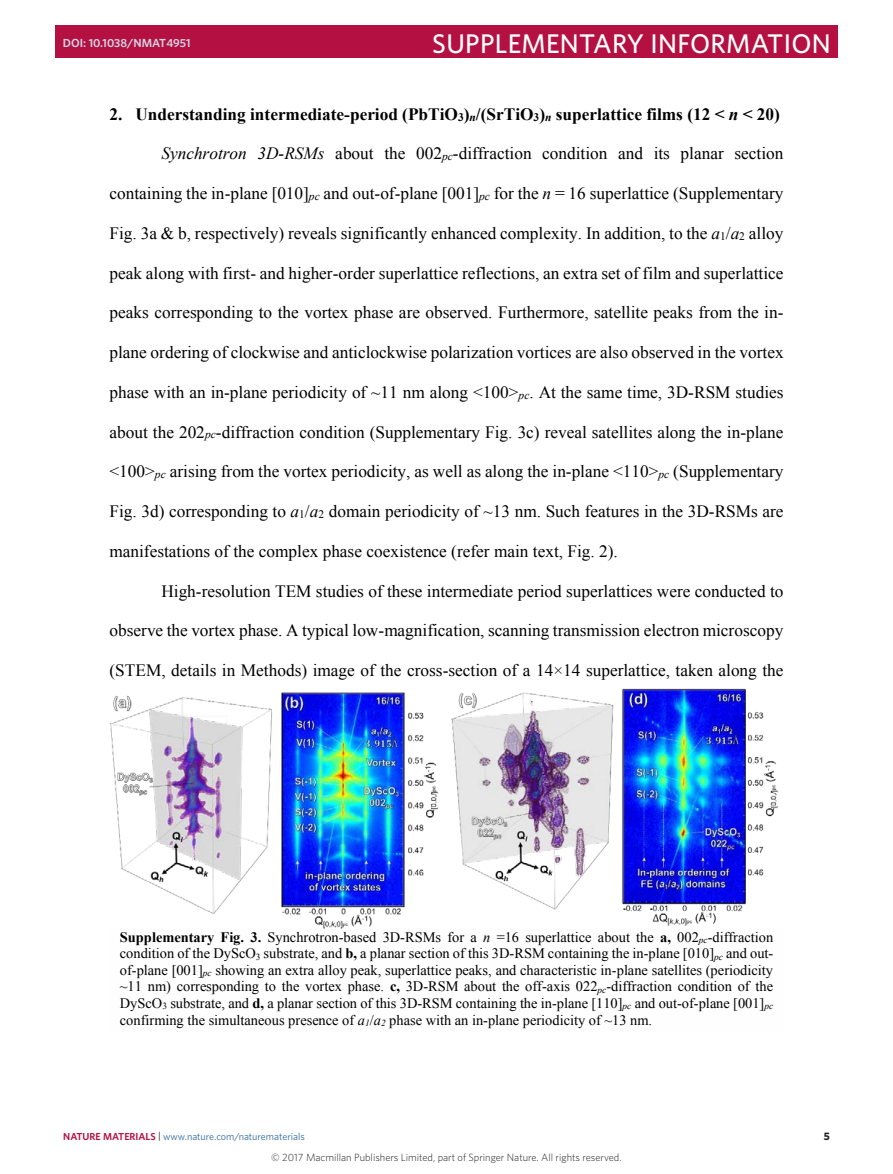
<style>
.page{position:relative;width:893px;height:1174px;background:#fff}
.page>*{position:absolute;margin:0;border:0;box-sizing:border-box;transform-origin:0 0}
.t1{font:500 27px "Whitney";letter-spacing:.01em;color:#fff}
.t2{font:17.25px "Times New Roman";color:#000}
.t3{font:700 17.25px "Times New Roman";color:#000}
.t4{font:14.4px/16.6px "Times New Roman";color:#000;text-align:justify}
.t5{font:600 11.7px "Whitney";color:#cfd4e4}
.t6{font:700 10.8px "Whitney";color:#231f20}
.t7{font:300 10.5px "Whitney";color:#231f20}
.t8{font:10.2px "Whitney";color:#316a9f}
.s1{font-style:italic}
.s2{font-style:italic;font-size:11.55px}
.s3{font-size:11.55px}
.s4{font-weight:700}
.s5{font-weight:600;color:#b41142}
.s6{color:#231f20}
</style>
<div class="page">
<div style="left:56px;top:25px;width:782px;height:33px;background:#b41142"></div>
<img style="left:110px;top:688px;width:668px;height:240px">
<p class="t5" style="left:63px;top:35px;width:129px">DOI: 10.1038/NMAT4951</p>
<h1 class="t1" style="left:432px;top:25px;width:400px">SUPPLEMENTARY INFORMATION</h1>
<p class="t3" style="left:109px;top:102px;width:672px">2. Understanding intermediate-period (PbTiO<sub>3</sub>)<sub>n</sub>/(SrTiO<sub>3</sub>)<sub>n</sub> superlattice films (12 &lt; <span class="s1">n</span> &lt; 20)</p>
<p class="t2" style="left:161px;top:142px;width:623px"><span class="s1">Synchrotron 3D-RSMs</span> about the 002<span class="s2">pc</span>-diffraction condition and its planar section</p>
<p class="t2" style="left:109px;top:182px;width:675px">containing the in-plane [010]<span class="s2">pc</span> and out-of-plane [001]<span class="s2">pc</span> for the <span class="s1">n</span> = 16 superlattice (Supplementary</p>
<p class="t2" style="left:110px;top:221px;width:675px">Fig. 3a &amp; b, respectively) reveals significantly enhanced complexity. In addition, to the <span class="s1">a</span><span class="s3">1</span>/<span class="s1">a</span><span class="s3">2</span> alloy</p>
<p class="t2" style="left:110px;top:261px;width:675px">peak along with first- and higher-order superlattice reflections, an extra set of film and superlattice</p>
<p class="t2" style="left:110px;top:301px;width:675px">peaks corresponding to the vortex phase are observed. Furthermore, satellite peaks from the in-</p>
<p class="t2" style="left:110px;top:341px;width:676px">plane ordering of clockwise and anticlockwise polarization vortices are also observed in the vortex</p>
<p class="t2" style="left:110px;top:380px;width:675px">phase with an in-plane periodicity of ~11 nm along &lt;100&gt;<span class="s2">pc</span>. At the same time, 3D-RSM studies</p>
<p class="t2" style="left:110px;top:420px;width:675px">about the 202<span class="s2">pc</span>-diffraction condition (Supplementary Fig. 3c) reveal satellites along the in-plane</p>
<p class="t2" style="left:110px;top:460px;width:676px">&lt;100&gt;<span class="s2">pc</span> arising from the vortex periodicity, as well as along the in-plane &lt;110&gt;<span class="s2">pc</span> (Supplementary</p>
<p class="t2" style="left:110px;top:500px;width:675px">Fig. 3d) corresponding to <span class="s1">a</span><span class="s3">1</span>/<span class="s1">a</span><span class="s3">2</span> domain periodicity of ~13 nm. Such features in the 3D-RSMs are</p>
<p class="t2" style="left:110px;top:539px;width:510px">manifestations of the complex phase coexistence (refer main text, Fig. 2).</p>
<p class="t2" style="left:161px;top:579px;width:624px">High-resolution TEM studies of these intermediate period superlattices were conducted to</p>
<p class="t2" style="left:110px;top:619px;width:675px">observe the vortex phase. A typical low-magnification, scanning transmission electron microscopy</p>
<p class="t2" style="left:110px;top:659px;width:675px">(STEM, details in Methods) image of the cross-section of a 14×14 superlattice, taken along the</p>
<p class="t4" style="left:120px;top:928px;width:655px"><span class="s4">Supplementary Fig. 3.</span> Synchrotron-based 3D-RSMs for a <span class="s1">n</span> =16 superlattice about the <span class="s4">a,</span> 002<sub>pc</sub>-diffraction condition of the DyScO<sub>3</sub> substrate, and <span class="s4">b,</span> a planar section of this 3D-RSM containing the in-plane [010]<sub>pc</sub> and out&shy;of-plane [001]<sub>pc</sub> showing an extra alloy peak, superlattice peaks, and characteristic in-plane satellites (periodicity ~11 nm) corresponding to the vortex phase. <span class="s4">c,</span> 3D-RSM about the off-axis 022<sub>pc</sub>-diffraction condition of the DyScO<sub>3</sub> substrate, and <span class="s4">d,</span> a planar section of this 3D-RSM containing the in-plane [110]<sub>pc</sub> and out-of-plane [001]<sub>pc </sub>confirming the simultaneous presence of <span class="s1">a</span><sub>1</sub>/<span class="s1">a</span><sub>2</sub> phase with an in-plane periodicity of ~13 nm.</p>
<p class="t8" style="left:63px;top:1129px;width:243px"><span class="s5">NATURE MATERIALS</span> <span class="s6">|</span> www.nature.com/naturematerials</p>
<p class="t6" style="left:824px;top:1128px;width:8px">5</p>
<p class="t7" style="left:271px;top:1150px;width:352px">© 2017 Macmillan Publishers Limited, part of Springer Nature. All rights reserved.</p>
</div>
